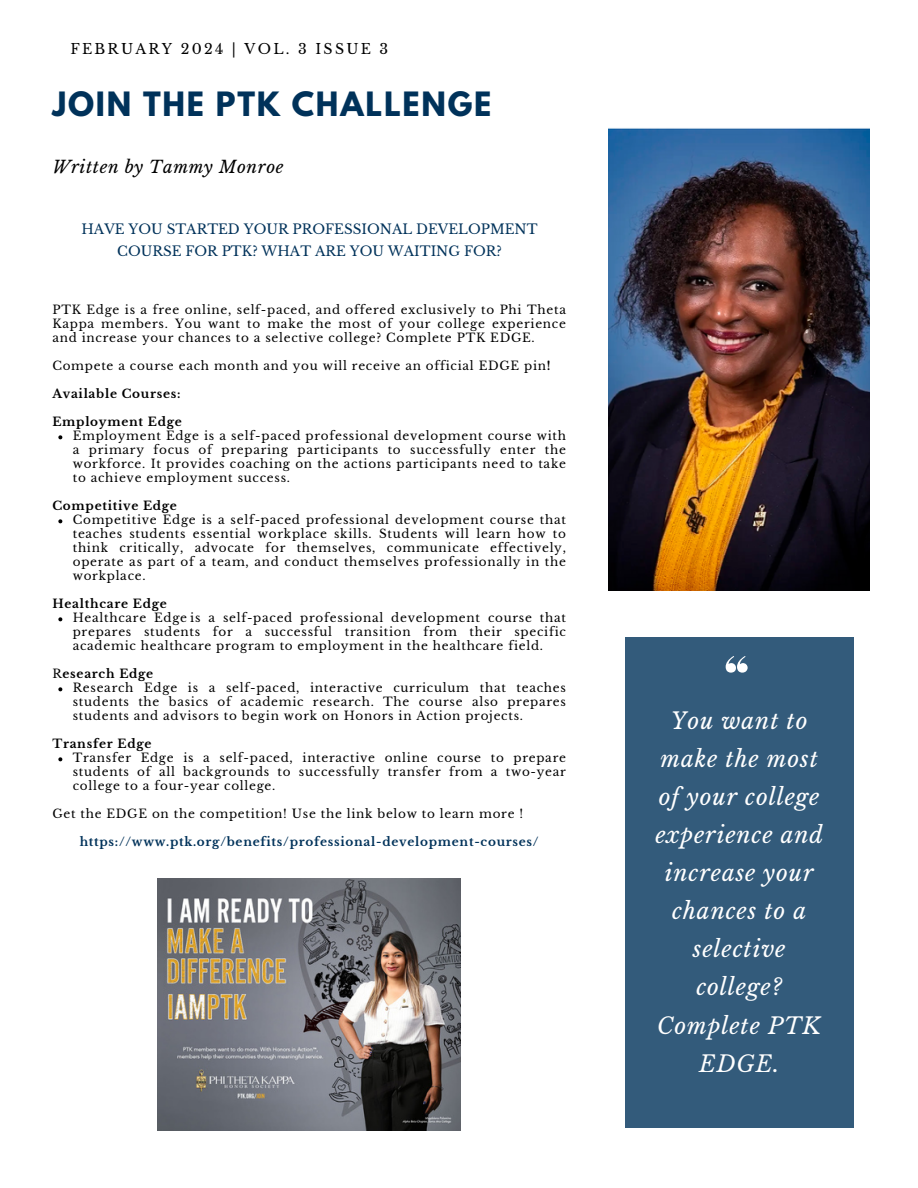
<style>
.page{position:relative;width:918px;height:1188px;background:#fff}
.page>*{position:absolute;margin:0;border:0;box-sizing:border-box;transform-origin:0 0}
.t1{font:700 29.7px "League Spartan";letter-spacing:.06em;color:#00325a}
.t2{font:italic 22.5px/38.1px "Libre Baskerville";letter-spacing:.04em;color:#fff;text-align:center}
.t3{font:italic 16.95px "Libre Baskerville";letter-spacing:.04em;color:#000}
.t4{font:14.1px "Libre Baskerville";letter-spacing:.16em;color:#000}
.t5{font:13.5px/21.3px "Libre Baskerville";color:#00325a;text-align:center}
.t6{font:12px/14px "Libre Baskerville";letter-spacing:.06em;color:#000;text-align:justify}
.t7{font:700 12px "Libre Baskerville";letter-spacing:.06em;color:#000}
.t8{font:700 12px "Libre Baskerville";letter-spacing:.06em;color:#00325a}
.s1{font-weight:700}
.s2{font-weight:400}
</style>
<div class="page">
<div style="left:625px;top:637px;width:229px;height:490px;background:#335b7b"></div>
<svg style="left:726px;top:656px;width:22px;height:16px"></svg>
<img style="left:609px;top:128px;width:260px;height:463px">
<img style="left:158px;top:878px;width:303px;height:252px">
<svg style="left:58px;top:435px;width:4px;height:4px"></svg>
<svg style="left:58px;top:519px;width:4px;height:4px"></svg>
<svg style="left:58px;top:617px;width:4px;height:4px"></svg>
<svg style="left:58px;top:687px;width:4px;height:4px"></svg>
<svg style="left:58px;top:757px;width:4px;height:4px"></svg>
<h4 class="t4" style="left:70px;top:41px;width:319px">FEBRUARY 2024 | VOL. 3 ISSUE 3</h4>
<h5 class="t1" style="left:52px;top:90px;width:441px">JOIN THE PTK CHALLENGE</h5>
<p class="t3" style="left:52px;top:157px;width:233px">Written by Tammy Monroe</p>
<p class="t5" style="left:81px;top:219px;width:458px">HAVE YOU STARTED YOUR PROFESSIONAL DEVELOPMENT<br>COURSE FOR PTK? WHAT ARE YOU WAITING FOR?</p>
<h5 class="t6" style="left:52px;top:303px;width:515px">PTK Edge is a free online, self-paced, and offered exclusively to Phi Theta Kappa members. You want to make the most of your college experience and increase your chances to a selective college? Complete PTK EDGE.</h5>
<p class="t6" style="left:52px;top:359px;width:500px">Compete a course each month and you will receive an official EDGE pin<span class="s1">!</span></p>
<h5 class="t7" style="left:52px;top:387px;width:130px">Available Courses:</h5>
<p class="t7" style="left:52px;top:415px;width:131px">Employment Edge</p>
<h5 class="t6" style="left:73px;top:429px;width:495px">Employment Edge is a self-paced professional development course with a primary focus of preparing participants to successfully enter the workforce. It provides coaching on the actions participants need to take to achieve employment success.</h5>
<p class="t7" style="left:52px;top:499px;width:126px">Competitive Edge</p>
<p class="t6" style="left:73px;top:513px;width:495px">Competitive Edge is a self-paced professional development course that teaches students essential workplace skills. Students will learn how to think critically, advocate for themselves, communicate effectively, operate as part of a team, and conduct themselves professionally in the workplace.</p>
<p class="t7" style="left:52px;top:597px;width:116px">Healthcare Edge</p>
<h5 class="t6" style="left:73px;top:611px;width:495px">Healthcare Edge is a self-paced professional development course that prepares students for a successful transition from their specific academic healthcare program to employment in the healthcare field.</h5>
<p class="t7" style="left:52px;top:667px;width:102px"><span class="s2">R</span>esearch Edge</p>
<p class="t6" style="left:73px;top:681px;width:495px">Research Edge is a self-paced, interactive curriculum that teaches students the basics of academic research. The course also prepares students and advisors to begin work on Honors in Action projects.</p>
<h5 class="t7" style="left:52px;top:737px;width:101px">Transfer Edge</h5>
<p class="t6" style="left:73px;top:751px;width:495px">Transfer Edge is a self-paced, interactive online course to prepare students of all backgrounds to successfully transfer from a two-year college to a four-year college.</p>
<p class="t6" style="left:52px;top:807px;width:472px">Get the EDGE on the competition! Use the link below to learn more !</p>
<p class="t8" style="left:80px;top:835px;width:461px">https://www.ptk.org/benefits/professional-development-courses/</p>
<h4 class="t2" style="left:655px;top:702px;width:169px">You want to make the most of your college experience and increase your chances to a selective college?<br>Complete PTK<br>EDGE.</h4>
</div>
